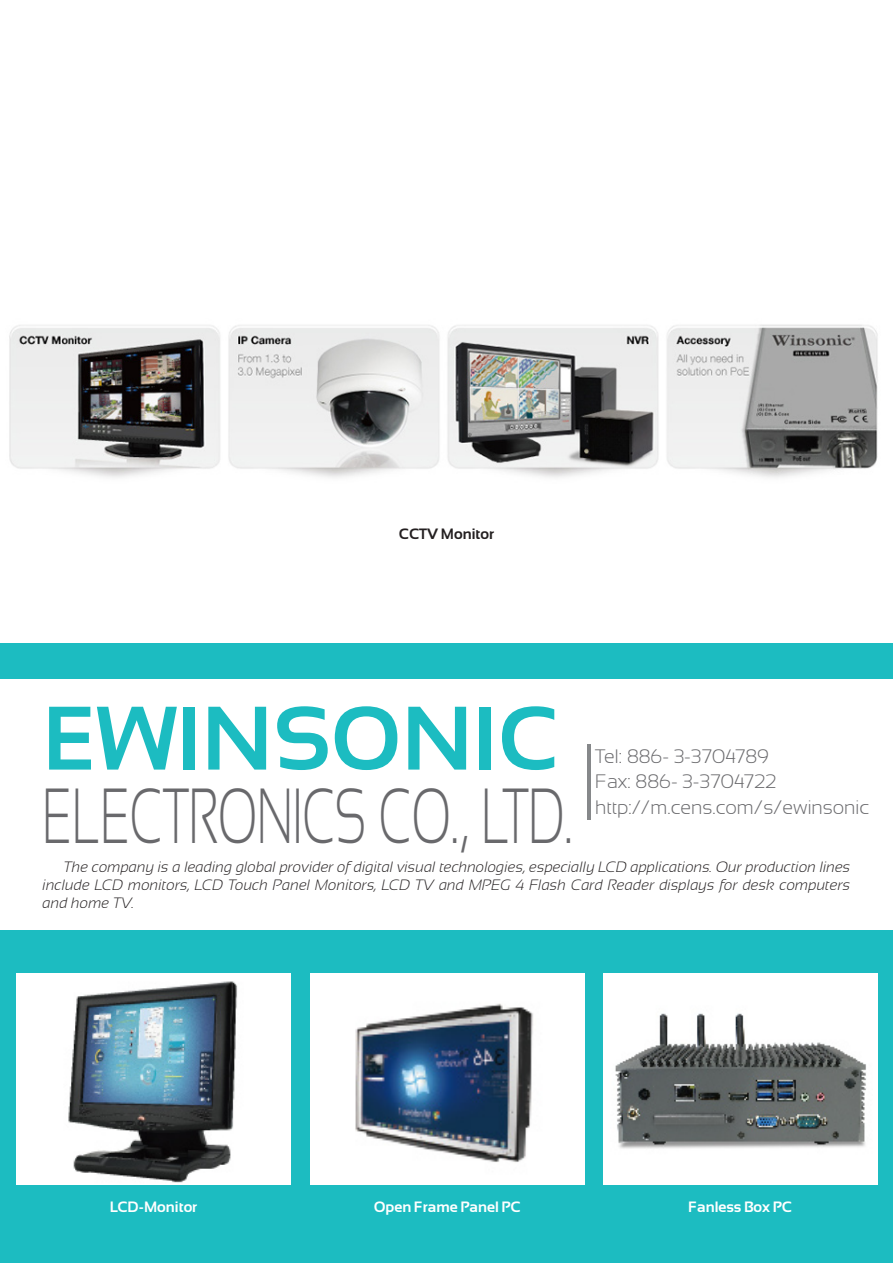
<style>
.page{position:relative;width:893px;height:1263px;background:#fff}
.page>*{position:absolute;margin:0;border:0;box-sizing:border-box;transform-origin:0 0}
.公司名大標{font:700 90px "Sansation";color:#1cbcc1}
.公司名大標-2{font:300 78px "Sansation";color:#69696c;scale:.63 1}
.公司內容{font:300 19.5px "Sansation";color:#69696c}
.副標內文{font:italic 300 15px/18px "Sansation";color:#231f20;text-align:justify}
.產品名{font:700 15px "Sansation";color:#fff}
.產品名-2{font:700 15px "Sansation";color:#231f20}
</style>
<div class="page">
<div style="left:0;top:643px;width:893px;height:620px;background:#1cbcc1"></div>
<div style="left:0;top:679px;width:893px;height:251px;background:#fff"></div>
<div style="left:17px;top:973px;width:274px;height:212px;background:#fff"></div>
<img style="left:68px;top:981px;width:170px;height:202px">
<div style="left:310px;top:973px;width:274px;height:212px;background:#fff"></div>
<img style="left:355px;top:1003px;width:178px;height:160px">
<div style="left:604px;top:973px;width:274px;height:212px;background:#fff"></div>
<img style="left:615px;top:1013px;width:251px;height:136px">
<hr style="left:587px;top:744px;width:3px;height:76px;background:#86888a">
<img style="left:9px;top:324px;width:869px;height:154px">
<p class="產品名-2" style="left:399px;top:525px;width:97px">CCTV Monitor</p>
<p class="公司名大標" style="left:43px;top:688px;width:518px">ewinsonic</p>
<p class="公司名大標-2" style="left:43px;top:773px;width:843px">Electronics Co., Ltd.</p>
<p class="公司內容" style="left:595px;top:745px;width:175px">Tel: 886- 3-3704789</p>
<p class="公司內容" style="left:595px;top:771px;width:183px">Fax: 886- 3-3704722</p>
<p class="公司內容" style="left:595px;top:796px;width:275px">http://m.cens.com/s/ewinsonic</p>
<p class="副標內文" style="left:43px;top:858px;width:809px;text-indent:21px">The company is a leading global provider of digital visual technologies, especially LCD applications. Our production lines include LCD monitors, LCD Touch Panel Monitors, LCD TV and MPEG 4 Flash Card Reader displays for desk computers and home TV.</p>
<p class="產品名" style="left:110px;top:1199px;width:89px">LCD-Monitor</p>
<p class="產品名" style="left:374px;top:1199px;width:147px">Open Frame Panel PC</p>
<p class="產品名" style="left:688px;top:1199px;width:104px">Fanless Box PC</p>
</div>
